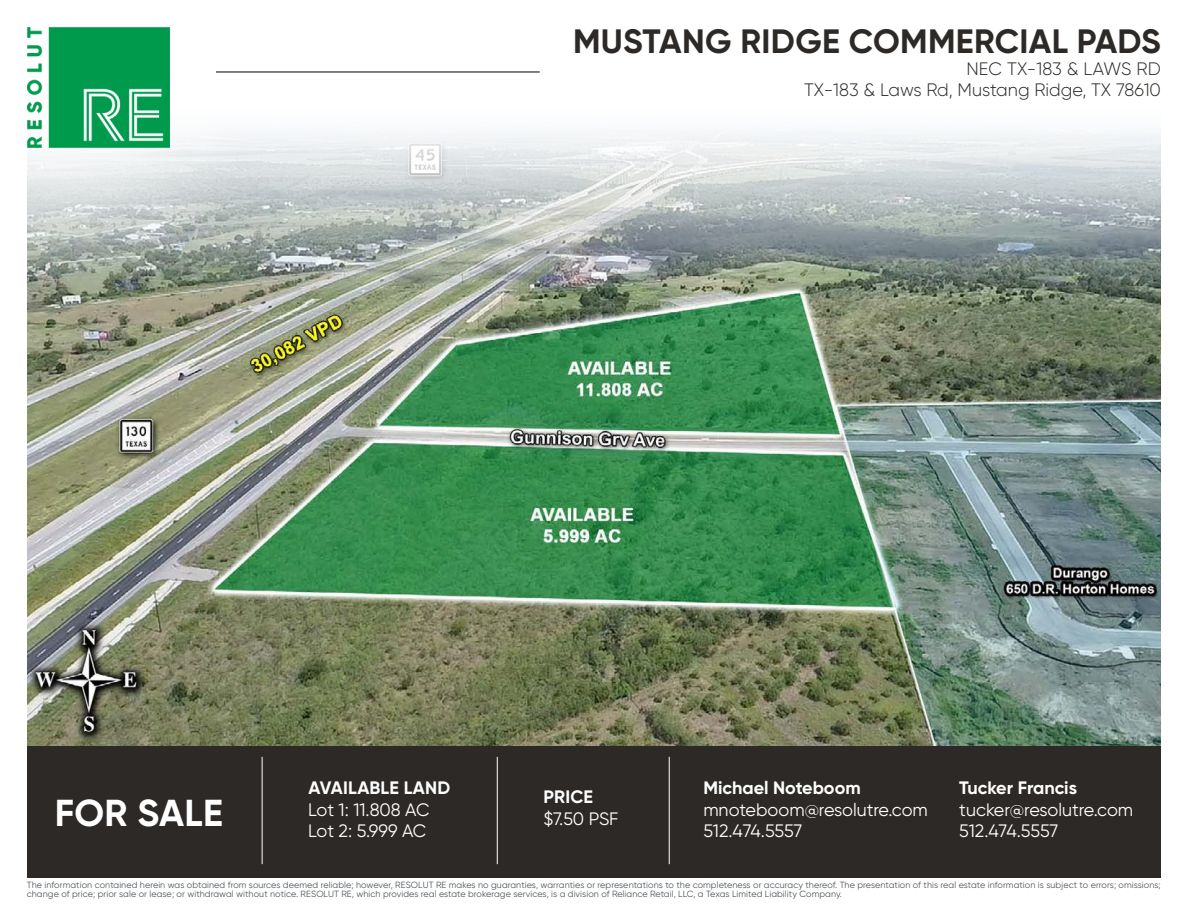
<style>
.page{position:relative;width:1188px;height:918px;background:#fff}
.page>*{position:absolute;margin:0;border:0;box-sizing:border-box;transform-origin:0 0}
.t1{font:700 37.5px "Gilroy";letter-spacing:.01em;color:#fff}
.t2{font:700 33.75px "Gilroy";letter-spacing:.01em;color:#2c2926}
.t3{font:18px/21.6px "Gilroy";letter-spacing:-.01em;color:#fff}
.t4{font:300 18px/21.6px "Gilroy";color:#2c2926;text-align:right}
.t5{font:700 18px "Gilroy";color:#fff}
.t6{font:9px/9px "Gilroy";letter-spacing:.01em;color:#52575a}
</style>
<div class="page">
<img style="left:27px;top:363px;width:1134px;height:383px">
<div style="left:27px;top:746px;width:1134px;height:132px;background:#2c2926"></div>
<svg style="left:27px;top:71px;width:1134px;height:292px"></svg>
<svg style="left:27px;top:27px;width:228px;height:255px"></svg>
<img style="left:27px;top:27px;width:142px;height:121px">
<hr style="left:216px;top:72px;width:324px;height:1px;background:#000">
<hr style="left:669px;top:757px;width:1px;height:107px;background:#fff">
<hr style="left:262px;top:757px;width:1px;height:107px;background:#fff">
<hr style="left:497px;top:757px;width:1px;height:107px;background:#fff">
<h2 class="t2" style="left:573px;top:20px;width:589px">MUSTANG RIDGE COMMERCIAL PADS</h2>
<h3 class="t4" style="left:804px;top:58px;width:358px">NEC TX-183 &amp; LAWS RD<br>TX-183 &amp; Laws Rd, Mustang Ridge, TX 78610</h3>
<h1 class="t1" style="left:55px;top:789px;width:170px">FOR SALE</h1>
<h3 class="t5" style="left:308px;top:777px;width:143px">AVAILABLE LAND</h3>
<h3 class="t3" style="left:308px;top:799px;width:123px">Lot 1: 11.808 AC<br>Lot 2: 5.999 AC</h3>
<h3 class="t5" style="left:544px;top:786px;width:51px">PRICE</h3>
<h3 class="t3" style="left:543px;top:808px;width:77px">$7.50 PSF</h3>
<h3 class="t5" style="left:703px;top:777px;width:159px">Michael Noteboom</h3>
<h3 class="t3" style="left:703px;top:799px;width:226px">mnoteboom@resolutre.com<br>512.474.5557</h3>
<h3 class="t5" style="left:959px;top:777px;width:119px">Tucker Francis</h3>
<h3 class="t3" style="left:959px;top:799px;width:175px">tucker@resolutre.com<br>512.474.5557</h3>
<p class="t6" style="left:27px;top:880px;width:1135px">The information contained herein was obtained from sources deemed reliable; however, RESOLUT RE makes no guaranties, warranties or representations to the completeness or accuracy thereof. The presentation of this real estate information is subject to errors; omissions; change of price; prior sale or lease; or withdrawal without notice. RESOLUT RE, which provides real estate brokerage services, is a division of Reliance Retail, LLC, a Texas Limited Liability Company.</p>
</div>
